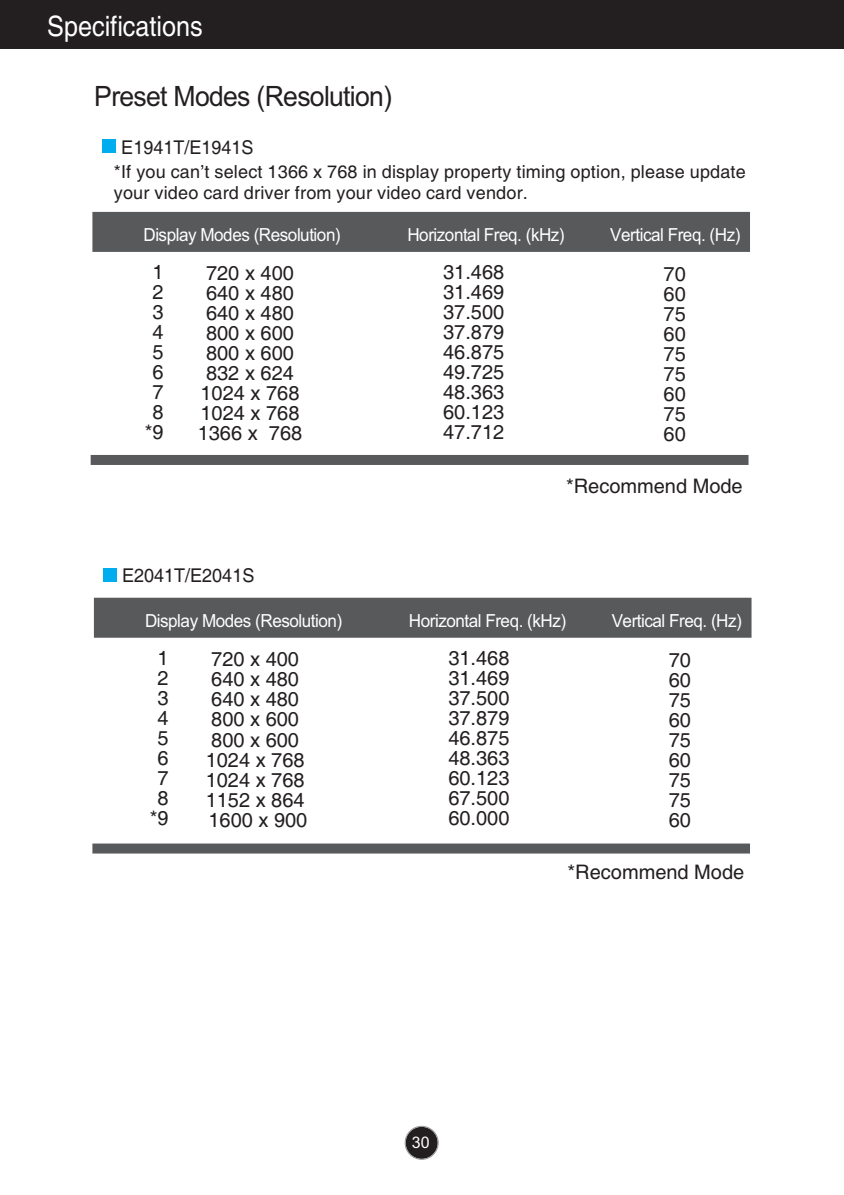
<style>
.page{position:relative;width:844px;height:1195px;background:#fff}
.page>*{position:absolute;margin:0;border:0;box-sizing:border-box;transform-origin:0 0}
.t1{font:28px "Arial";letter-spacing:-.025em;color:#231f20;scale:.95 1}
.t2{font:28px "Helvetica";color:#fff;scale:.9 1}
.t3{font:20px/20px "Helvetica";color:#231f20;text-align:justify}
.t4{font:19px "Helvetica";color:#231f20;scale:.95 1}
.t5{font:18px "Arial";letter-spacing:-.03em;color:#fff;scale:.95 1}
.t6{font:18px/21.6px "Helvetica";letter-spacing:.01em;color:#231f20}
.t7{font:16px "Arial";color:#fff}
</style>
<div class="page">
<div style="left:406px;top:1127px;width:32px;height:32px;background:#231f20;border-radius:50%"></div>
<div style="left:405px;top:1126px;width:34px;height:34px;border:1px solid #939598;border-radius:50%"></div>
<div style="left:0;top:0;width:844px;height:48px;background:#231f20"></div>
<div style="left:91px;top:455px;width:657px;height:10px;background:#58595b"></div>
<div style="left:92px;top:212px;width:658px;height:40px;background:#58595b"></div>
<div style="left:92px;top:843px;width:658px;height:10px;background:#58595b"></div>
<div style="left:94px;top:598px;width:657px;height:40px;background:#58595b"></div>
<div style="left:102px;top:139px;width:13px;height:14px;background:#00aeef"></div>
<div style="left:103px;top:568px;width:13px;height:13px;background:#00aeef"></div>
<h1 class="t2" style="left:47px;top:16px;width:174px">Specifications</h1>
<h1 class="t1" style="left:94px;top:86px;width:315px">Preset Modes (Resolution)</h1>
<p class="t4" style="left:121px;top:140px;width:141px">E1941T/E1941S</p>
<p class="t6" style="left:114px;top:162px;width:633px">*If you can’t select 1366 x 768 in display property timing option, please update your video card driver from your video card vendor.</p>
<p class="t5" style="left:143px;top:228px;width:209px">Display Modes (Resolution)</p>
<p class="t5" style="left:407px;top:228px;width:167px">Horizontal Freq. (kHz)</p>
<p class="t5" style="left:610px;top:228px;width:138px">Vertical Freq. (Hz)</p>
<p class="t3" style="left:145px;top:264px;width:20px;text-align:center">1<br>2<br>3<br>4<br>5<br>6<br>7<br>8 *9</p>
<p class="t3" style="left:198px;top:265px;width:106px;text-align:center">720 x 400<br>640 x 480<br>640 x 480<br>800 x 600<br>800 x 600<br>832 x 624<br>1024 x 768<br>1024 x 768<br>1366 x 768</p>
<p class="t3" style="left:443px;top:264px;width:63px">31.468<br>31.469<br>37.500<br>37.879<br>46.875<br>49.725<br>48.363<br>60.123<br>47.712</p>
<p class="t3" style="left:664px;top:266px;width:24px">70<br>60<br>75<br>60<br>75<br>75<br>60<br>75<br>60</p>
<p class="t4" style="left:122px;top:568px;width:141px">E2041T/E2041S</p>
<p class="t3" style="left:566px;top:478px;width:178px">*Recommend Mode</p>
<p class="t5" style="left:145px;top:614px;width:209px">Display Modes (Resolution)</p>
<p class="t5" style="left:409px;top:614px;width:167px">Horizontal Freq. (kHz)</p>
<p class="t5" style="left:612px;top:614px;width:138px">Vertical Freq. (Hz)</p>
<p class="t3" style="left:150px;top:650px;width:20px;text-align:center">1<br>2<br>3<br>4<br>5<br>6<br>7<br>8 *9</p>
<p class="t3" style="left:206px;top:651px;width:103px;text-align:left">720 x 400<br>640 x 480<br>640 x 480<br>800 x 600<br>800 x 600<br>1024 x 768<br>1024 x 768<br>1152 x 864<br>1600 x 900</p>
<p class="t3" style="left:448px;top:650px;width:63px">31.468<br>31.469<br>37.500<br>37.879<br>46.875<br>48.363<br>60.123<br>67.500<br>60.000</p>
<p class="t3" style="left:669px;top:652px;width:24px">70<br>60<br>75<br>60<br>75<br>60<br>75<br>75<br>60</p>
<p class="t7" style="left:412px;top:1137px;width:19px">30</p>
<p class="t3" style="left:567px;top:864px;width:178px">*Recommend Mode</p>
</div>
